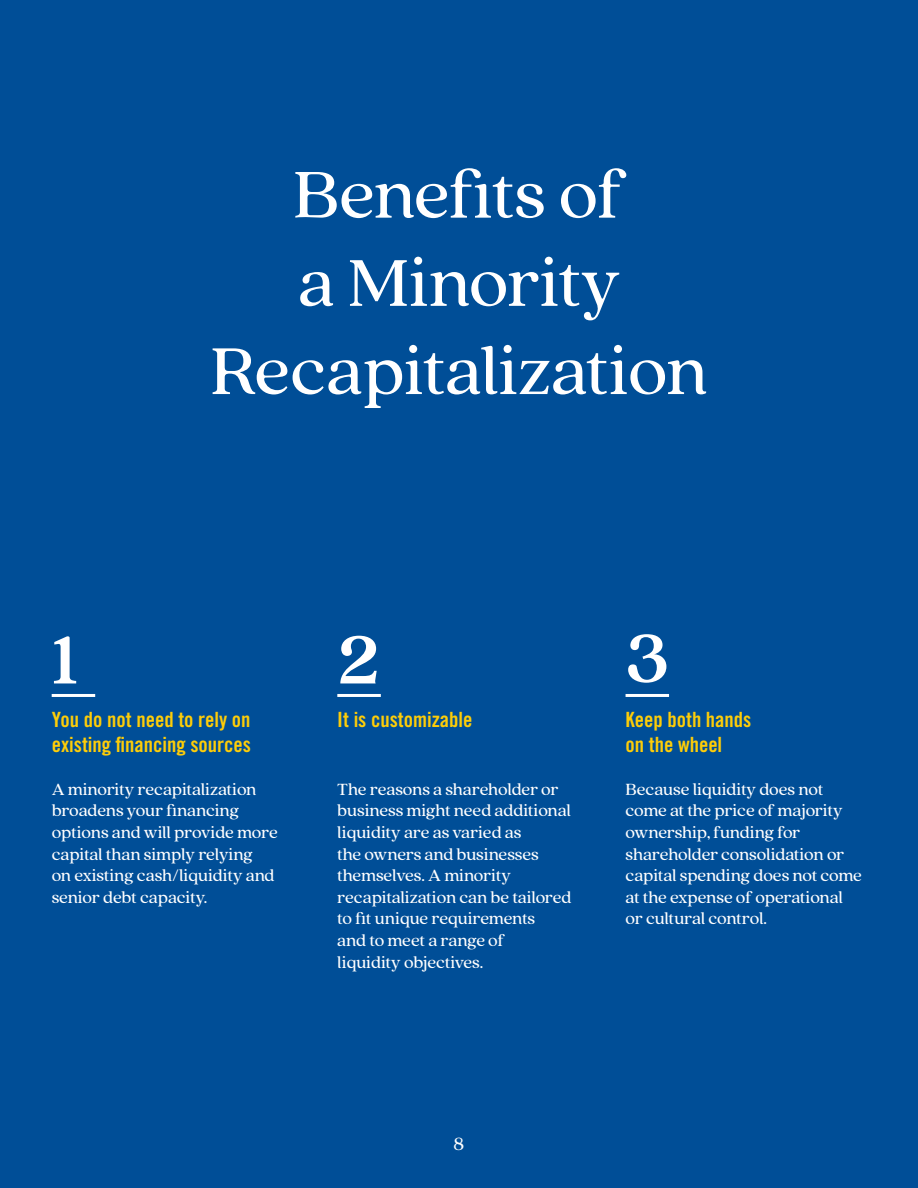
<style>
.page{position:relative;width:918px;height:1188px;background:#004e97}
.page>*{position:absolute;margin:0;border:0;box-sizing:border-box;transform-origin:0 0}
.t1{font:700 75px "Quincy CF";color:#fff}
.t2{font:73.5px "Quincy CF Text";letter-spacing:-.005em;color:#fff}
.t3{font:700 condensed 21px/25.2px "Prudential Modern";color:#fecd08}
.t4{font:19.5px "Quincy CF Text";color:#fff}
.t5{font:18px/21.6px "Quincy CF Text";letter-spacing:-.005em;color:#fff}
</style>
<div class="page">
<hr style="left:52px;top:694px;width:43px;height:3px;background:#fff">
<hr style="left:337px;top:694px;width:44px;height:3px;background:#fff">
<hr style="left:626px;top:694px;width:43px;height:3px;background:#fff">
<p class="t2" style="left:293px;top:152px;width:333px">Benefits of</p>
<p class="t2" style="left:298px;top:240px;width:323px">a Minority</p>
<p class="t2" style="left:210px;top:328px;width:499px">Recapitalization</p>
<p class="t1" style="left:52px;top:615px;width:28px">1</p>
<p class="t3" style="left:52px;top:707px;width:201px">You do not need to rely on existing financing sources</p>
<p class="t5" style="left:52px;top:779px;width:228px">A minority recapitalization broadens your financing options and will provide more capital than simply relying<br>on existing cash/liquidity and senior debt capacity.</p>
<p class="t1" style="left:337px;top:615px;width:44px">2</p>
<p class="t3" style="left:337px;top:707px;width:137px">It is customizable</p>
<p class="t5" style="left:337px;top:779px;width:236px">The reasons a shareholder or business might need additional liquidity are as varied as<br>the owners and businesses themselves. A minority recapitalization can be tailored to fit unique requirements<br>and to meet a range of liquidity objectives.</p>
<p class="t1" style="left:626px;top:614px;width:45px">3</p>
<p class="t3" style="left:626px;top:707px;width:127px">Keep both hands</p>
<p class="t3" style="left:626px;top:732px;width:98px">on the wheel</p>
<p class="t5" style="left:626px;top:779px;width:238px">Because liquidity does not come at the price of majority ownership, funding for shareholder consolidation or capital spending does not come at the expense of operational or cultural control.</p>
<p class="t4" style="left:454px;top:1132px;width:12px">8</p>
</div>
